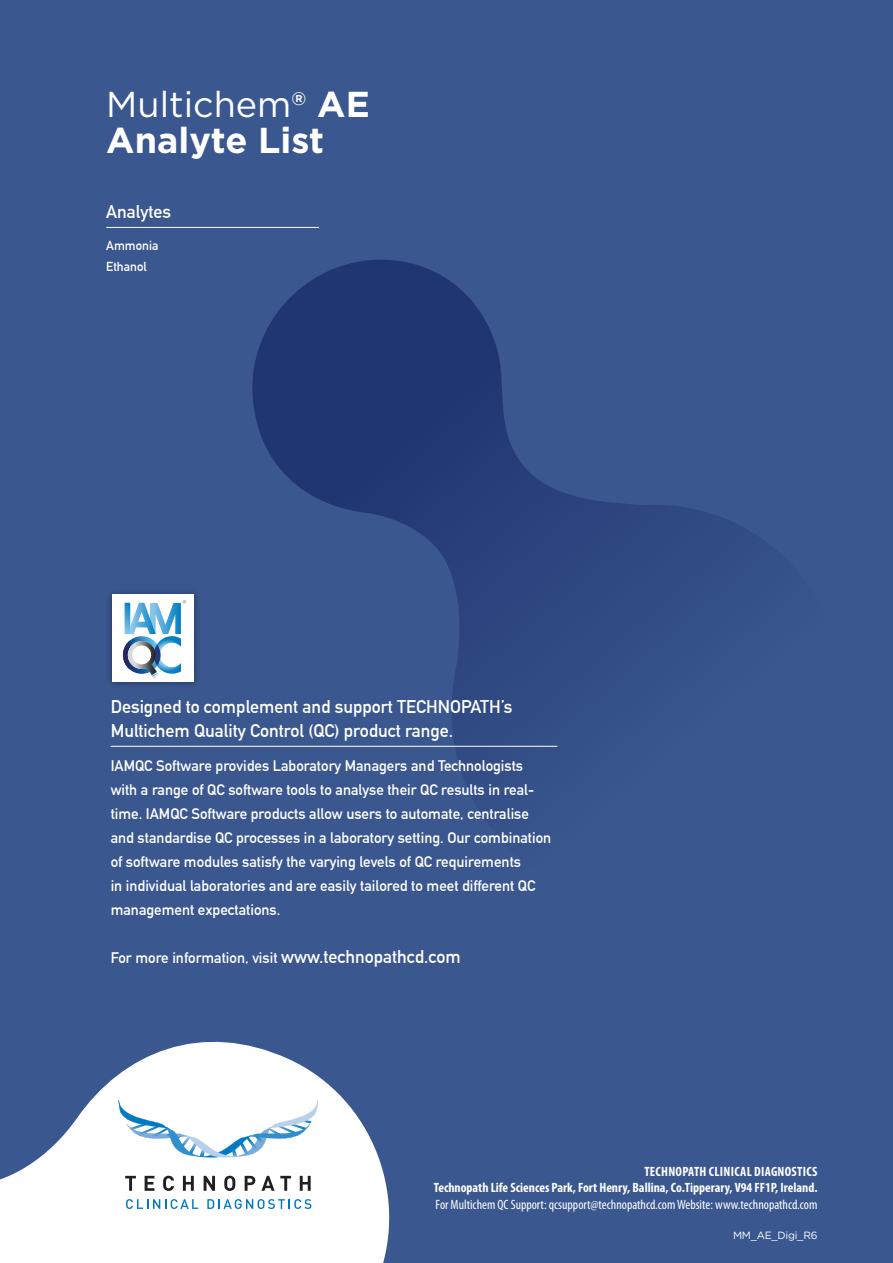
<style>
.page{position:relative;width:893px;height:1263px;background:#3a578f}
.page>*{position:absolute;margin:0;border:0;box-sizing:border-box;transform-origin:0 0}
.Back_Page_Title{font:700 36px/36px "Gotham";color:#fff}
.Back_Page_About_Us_L{font:700 18px/24px "DIN Alternate";color:#fff}
.Back_Listing_H{font:700 18px "DIN Alternate";color:#fff}
.Back_Page_About_Us{font:700 15px/24px "DIN Alternate";color:#fff}
.t1{font:700 condensed 13.5px/16.5px "Myriad Pro";color:#fff;text-align:right}
.t2{font:condensed 13.5px "Myriad Pro";color:#fff}
.Back_Listing_P{font:700 12.75px "DIN Alternate";color:#fff}
.Product_Name{font:10.5px "Gotham";letter-spacing:-.025em;color:#fff}
.s1{font-weight:400}
.s2{font-size:18px}
</style>
<div class="page">
<svg style="left:0;top:1041px;width:390px;height:222px;fill:#fff"></svg>
<svg style="left:249px;top:259px;width:492px;height:509px"></svg>
<svg style="left:125px;top:1176px;width:11px;height:15px"></svg>
<svg style="left:145px;top:1176px;width:9px;height:15px"></svg>
<svg style="left:163px;top:1176px;width:11px;height:15px"></svg>
<svg style="left:183px;top:1176px;width:11px;height:15px"></svg>
<svg style="left:204px;top:1176px;width:11px;height:15px"></svg>
<svg style="left:224px;top:1176px;width:11px;height:15px"></svg>
<svg style="left:245px;top:1176px;width:10px;height:15px"></svg>
<svg style="left:261px;top:1176px;width:30px;height:15px"></svg>
<svg style="left:300px;top:1176px;width:11px;height:15px"></svg>
<svg style="left:126px;top:1199px;width:72px;height:10px"></svg>
<svg style="left:207px;top:1199px;width:104px;height:10px"></svg>
<svg style="left:119px;top:1100px;width:199px;height:57px;background:#deecf6"></svg>
<hr style="left:111px;top:746px;width:446px;height:1px;background:#fff">
<img style="left:109px;top:592px;width:88px;height:93px">
<div style="left:112px;top:595px;width:82px;height:87px;background:#fff"></div>
<svg style="left:123px;top:600px;width:63px;height:78px"></svg>
<hr style="left:106px;top:227px;width:213px;height:1px;background:#fff">
<p class="Back_Page_Title" style="left:106px;top:86px;width:265px"><span class="s1">Multichem</span><sup>®</sup> AE<br>Analyte List</p>
<p class="Back_Listing_H" style="left:106px;top:198px;width:66px">Analytes</p>
<p class="Back_Listing_P" style="left:106px;top:235px;width:54px">Ammonia</p>
<p class="Back_Listing_P" style="left:106px;top:256px;width:42px">Ethanol</p>
<p class="Back_Page_About_Us_L" style="left:111px;top:693px;width:403px">Designed to complement and support TECHNOPATH’s<br>Multichem Quality Control (QC) product range.</p>
<p class="Back_Page_About_Us" style="left:111px;top:753px;width:442px">IAMQC Software provides Laboratory Managers and Technologists with a range of QC software tools to analyse their QC results in real&shy;time. IAMQC Software products allow users to automate, centralise and standardise QC processes in a laboratory setting. Our combination of software modules satisfy the varying levels of QC requirements<br>in individual laboratories and are easily tailored to meet different QC management expectations.</p>
<p class="Back_Page_About_Us" style="left:111px;top:945px;width:352px">For more information, visit <span class="s2">www.technopathcd.com</span></p>
<p class="t1" style="left:434px;top:1163px;width:385px">TECHNOPATH CLINICAL DIAGNOSTICS<br>Technopath Life Sciences Park, Fort Henry, Ballina, Co.Tipperary, V94 FF1P, Ireland.</p>
<p class="t2" style="left:436px;top:1196px;width:383px">For Multichem QC Support: qcsupport@technopathcd.com Website: www.technopathcd.com</p>
<p class="Product_Name" style="left:733px;top:1230px;width:86px">MM_AE_Digi_R6</p>
</div>
